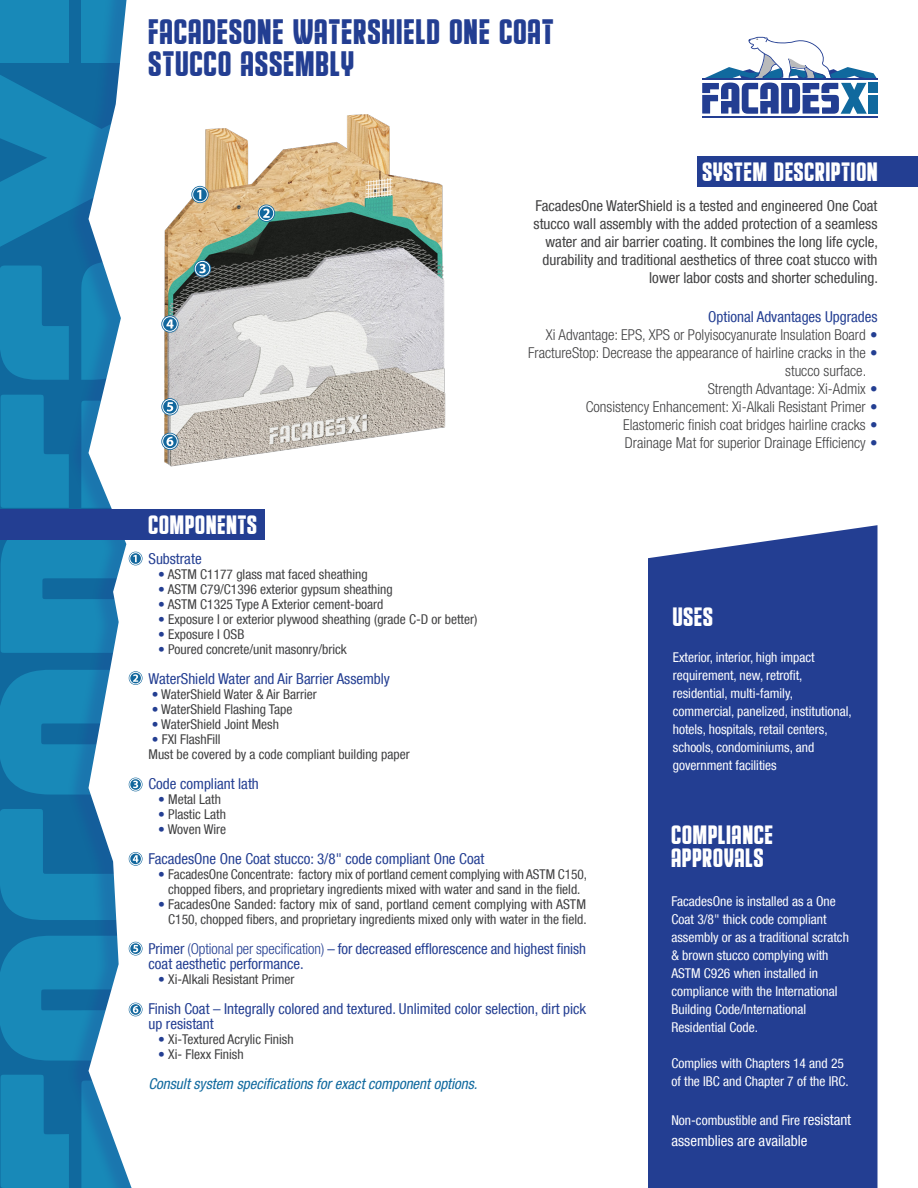
<style>
.page{position:relative;width:918px;height:1188px;background:#fff}
.page>*{position:absolute;margin:0;border:0;box-sizing:border-box;transform-origin:0 0}
.t1{font:36px/31.8px "Educated Deers";letter-spacing:.04em;color:#233e92}
.t2{font:27px "Educated Deers";letter-spacing:.04em;color:#fff}
.t3{font:condensed 15px/15px "Helvetica Neue LT Com";color:#233e92}
.t4{font:300 condensed 15px "Helvetica Neue LT Com";color:#404041}
.t5{font:condensed 15px/18px "Helvetica Neue LT Com";color:#404041;text-align:right}
.t6{font:italic condensed 15px "Helvetica Neue LT Com";color:#10699e}
.t7{font:condensed 15px "Helvetica Neue LT Com";color:#fff}
.t8{font:condensed 13.5px/15px "Helvetica Neue LT Com";color:#404041;text-align:center}
.t9{font:condensed 13.5px/18px "Helvetica Neue LT Com";color:#fff}
.s1{font-weight:400;color:#233e92}
.s2{color:#233e92}
.s3{font-weight:300}
.s4{font-size:15px}
</style>
<div class="page">
<div style="left:0;top:0;width:205px;height:1188px;background:#10699e"></div>
<svg style="left:1px;top:395px;width:65px;height:113px"></svg>
<svg style="left:0;top:265px;width:66px;height:115px"></svg>
<svg style="left:1px;top:1075px;width:65px;height:113px"></svg>
<div style="left:0;top:0;width:69px;height:62px;background:#1889b8"></div>
<div style="left:66px;top:0;width:77px;height:1188px;background:#233e92;opacity:.25"></div>
<svg style="left:89px;top:0;width:53px;height:1188px;fill:#fff"></svg>
<div style="left:142px;top:0;width:776px;height:1188px;background:#fff"></div>
<img style="left:164px;top:114px;width:282px;height:348px">
<div style="left:648px;top:525px;width:230px;height:663px;background:#233e92"></div>
<hr style="left:702px;top:116px;width:175px;height:2px;background:#233e92">
<svg style="left:702px;top:37px;width:175px;height:77px"></svg>
<hr style="left:702px;top:79px;width:175px;height:1px;background:#233e92">
<div style="left:868px;top:83px;width:10px;height:10px;background:#10699e"></div>
<div style="left:868px;top:95px;width:10px;height:19px;background:#10699e"></div>
<div style="left:697px;top:156px;width:221px;height:30px;background:#233e92"></div>
<svg style="left:0;top:540px;width:143px;height:113px"></svg>
<svg style="left:0;top:670px;width:143px;height:125px"></svg>
<svg style="left:0;top:809px;width:143px;height:111px"></svg>
<svg style="left:0;top:936px;width:143px;height:125px"></svg>
<div style="left:0;top:510px;width:265px;height:30px;background:#233e92"></div>
<svg style="left:0;top:73px;width:209px;height:177px"></svg>
<svg style="left:258px;top:205px;width:17px;height:17px"></svg>
<div style="left:259px;top:205px;width:15px;height:16px;border:1px solid #fff;border-radius:50%"></div>
<svg style="left:263px;top:209px;width:7px;height:9px"></svg>
<svg style="left:194px;top:260px;width:17px;height:17px"></svg>
<div style="left:195px;top:261px;width:15px;height:15px;border:1px solid #fff;border-radius:50%"></div>
<svg style="left:81px;top:261px;width:128px;height:119px"></svg>
<svg style="left:81px;top:395px;width:127px;height:113px"></svg>
<p class="t1" style="left:148px;top:16px;width:406px">FACADESONE WATERSHIELD ONE COAT<br>STUCCO ASSEMBLY</p>
<p class="t2" style="left:702px;top:156px;width:177px">SYSTEM DESCRIPTION</p>
<p class="t5" style="left:534px;top:196px;width:346px">FacadesOne WaterShield is a tested and engineered One Coat stucco wall assembly with the added protection of a seamless water and air barrier coating. It combines the long life cycle, durability and traditional aesthetics of three coat stucco with lower labor costs and shorter scheduling.</p>
<p class="t3" style="left:708px;top:309px;width:171px">Optional Advantages Upgrades</p>
<p class="t4" style="left:546px;top:326px;width:333px">Xi Advantage: EPS, XPS or Polyisocyanurate Insulation Board <span class="s1">•</span></p>
<p class="t4" style="left:528px;top:344px;width:351px">FractureStop: Decrease the appearance of hairline cracks in the <span class="s1">•</span></p>
<p class="t4" style="left:708px;top:380px;width:171px">Strength Advantage: Xi-Admix <span class="s1">•</span></p>
<p class="t4" style="left:586px;top:398px;width:293px">Consistency Enhancement: Xi-Alkali Resistant Primer <span class="s1">•</span></p>
<p class="t4" style="left:623px;top:416px;width:256px">Elastomeric finish coat bridges hairline cracks <span class="s1">•</span></p>
<p class="t4" style="left:625px;top:434px;width:254px">Drainage Mat for superior Drainage Efficiency <span class="s1">•</span></p>
<p class="t4" style="left:785px;top:362px;width:83px">stucco surface.</p>
<p class="t2" style="left:148px;top:509px;width:110px">COMPONENTS</p>
<p class="t3" style="left:148px;top:551px;width:55px">Substrate</p>
<p class="t8" style="left:158px;top:567px;width:211px"><span class="s2">•</span> ASTM C1177 glass mat faced sheathing</p>
<p class="t8" style="left:158px;top:582px;width:236px"><span class="s2">•</span> ASTM C79/C1396 exterior gypsum sheathing</p>
<p class="t8" style="left:158px;top:597px;width:227px"><span class="s2">•</span> ASTM C1325 Type A Exterior cement-board</p>
<p class="t8" style="left:158px;top:612px;width:321px"><span class="s2">•</span> Exposure I or exterior plywood sheathing (grade C-D or better)</p>
<p class="t8" style="left:158px;top:627px;width:88px"><span class="s2">•</span> Exposure I OSB</p>
<p class="t8" style="left:158px;top:642px;width:190px"><span class="s2">•</span> Poured concrete/unit masonry/brick</p>
<p class="t3" style="left:148px;top:671px;width:243px">WaterShield Water and Air Barrier Assembly</p>
<p class="t8" style="left:152px;top:687px;width:167px"><span class="s2">•</span> WaterShield Water &amp; Air Barrier</p>
<p class="t8" style="left:152px;top:702px;width:142px"><span class="s2">•</span> WaterShield Flashing Tape</p>
<p class="t8" style="left:152px;top:717px;width:129px"><span class="s2">•</span> WaterShield Joint Mesh</p>
<p class="t8" style="left:152px;top:732px;width:70px"><span class="s2">•</span> FXI FlashFill</p>
<p class="t8" style="left:148px;top:747px;width:263px">Must be covered by a code compliant building paper</p>
<p class="t3" style="left:148px;top:776px;width:112px">Code compliant lath</p>
<p class="t8" style="left:158px;top:792px;width:64px"><span class="s2">•</span> Metal Lath</p>
<p class="t8" style="left:158px;top:807px;width:69px"><span class="s2">•</span> Plastic Lath</p>
<p class="t8" style="left:158px;top:822px;width:69px"><span class="s2">•</span> Woven Wire</p>
<p class="t3" style="left:148px;top:851px;width:337px">FacadesOne One Coat stucco: 3/8" code compliant One Coat</p>
<p class="t8" style="left:158px;top:867px;width:430px"><span class="s2">•</span> FacadesOne Concentrate: factory mix of portland cement complying with ASTM C150, chopped fibers, and proprietary ingredients mixed with water and sand in the field.</p>
<p class="t8" style="left:158px;top:897px;width:430px;text-align:right"><span class="s2">•</span> FacadesOne Sanded: factory mix of sand, portland cement complying with ASTM<br>C150, chopped fibers, and proprietary ingredients mixed only with water in the field.</p>
<p class="t3" style="left:148px;top:941px;width:439px">Primer <span class="s3">(Optional per specification)</span> – for decreased efflorescence and highest finish coat aesthetic performance.</p>
<p class="t8" style="left:158px;top:972px;width:138px"><span class="s2">•</span> Xi-Alkali Resistant Primer</p>
<p class="t3" style="left:148px;top:1001px;width:439px">Finish Coat – Integrally colored and textured. Unlimited color selection, dirt pick up resistant</p>
<p class="t8" style="left:158px;top:1032px;width:137px"><span class="s2">•</span> Xi-Textured Acrylic Finish</p>
<p class="t8" style="left:158px;top:1047px;width:87px"><span class="s2">•</span> Xi- Flexx Finish</p>
<p class="t6" style="left:148px;top:1075px;width:331px">Consult system specifications for exact component options.</p>
<p class="t2" style="left:673px;top:601px;width:41px">USES</p>
<p class="t9" style="left:673px;top:648px;width:180px">Exterior, interior, high impact requirement, new, retrofit, residential, multi-family, commercial, panelized, institutional, hotels, hospitals, retail centers, schools, condominiums, and government facilities</p>
<p class="t2" style="left:671px;top:819px;width:103px">COMPLIANCE</p>
<p class="t2" style="left:671px;top:842px;width:93px">APPROVALS</p>
<p class="t9" style="left:671px;top:892px;width:179px">FacadesOne is installed as a One<br>Coat 3/8" thick code compliant assembly or as a traditional scratch &amp; brown stucco complying with<br>ASTM C926 when installed in compliance with the International<br>Building Code/International<br>Residential Code.</p>
<p class="t9" style="left:671px;top:1054px;width:179px">Complies with Chapters 14 and 25 of the IBC and Chapter 7 of the IRC.</p>
<p class="t9" style="left:671px;top:1111px;width:181px">Non-combustible and Fire <span class="s4">resistant</span></p>
<p class="t7" style="left:671px;top:1132px;width:138px">assemblies are available</p>
</div>
